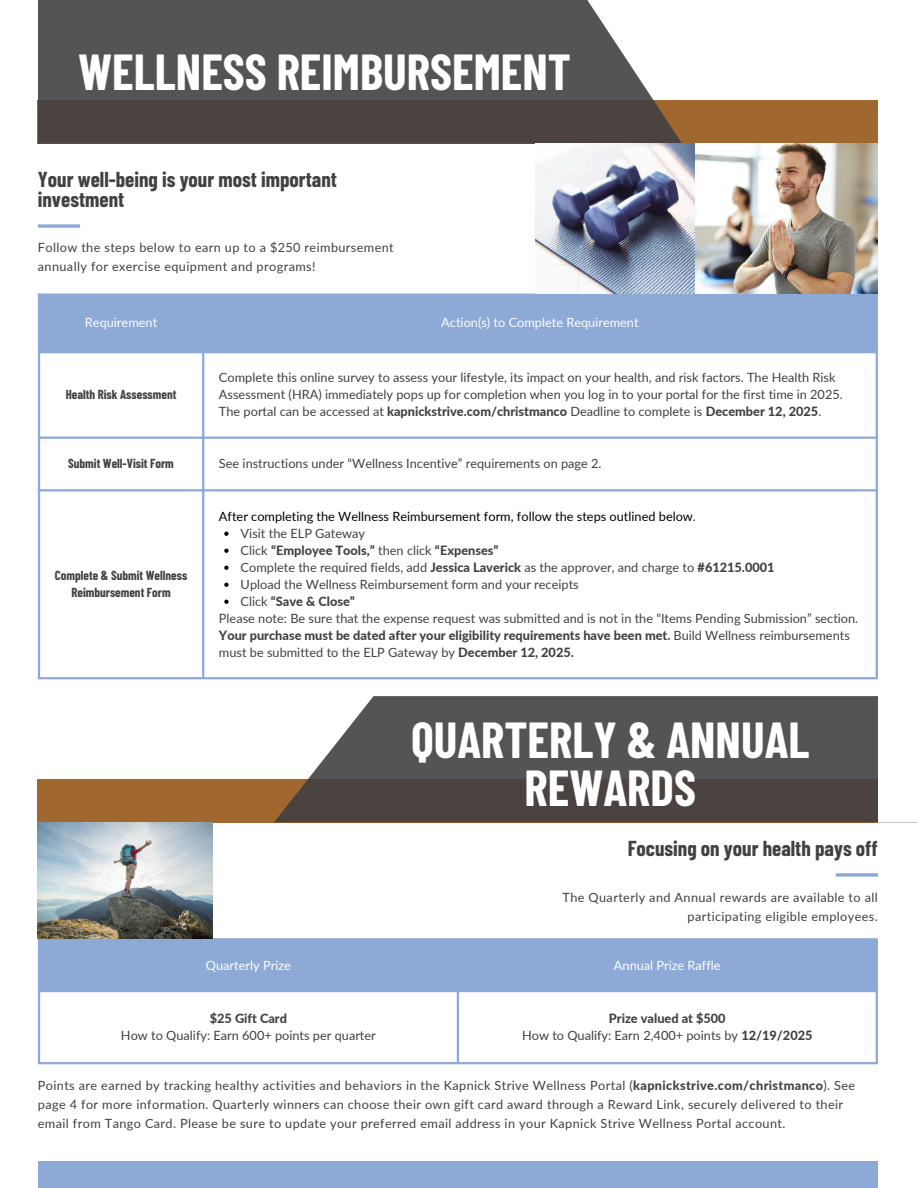
<style>
.page{position:relative;width:918px;height:1188px;background:#fff}
.page>*{position:absolute;margin:0;border:0;box-sizing:border-box;transform-origin:0 0}
.t1{font:700 49.35px/48.3px "Barlow Condensed";color:#fff;text-align:center}
.t2{font:700 21.15px/20.2px "Barlow Condensed";color:#414042}
.t3{font:12.75px/17px "Lato";color:#414042}
.t4{font:12.75px/19px "Lato";letter-spacing:.03em;color:#414042}
.t5{font:800 12.75px "Lato";color:#414042}
.t6{font:700 12.75px/17px "Barlow Condensed";color:#414042;text-align:center}
.t7{font:12.75px "Lato";color:#fff}
.t8{font:12.75px "Lato";color:#000}
.s1{font-weight:800}
.s2{color:#414042}
.s3{font-weight:400}
</style>
<div class="page">
<div style="left:38px;top:1161px;width:840px;height:27px;background:#8da9d6"></div>
<div style="left:38px;top:101px;width:840px;height:43px;background:#a0672f"></div>
<svg style="left:38px;top:0;width:644px;height:144px;background:#5a5758"></svg>
<svg style="left:38px;top:224px;width:42px;height:4px"></svg>
<div style="left:40px;top:296px;width:836px;height:55px;background:#8da9d6"></div>
<svg style="left:224px;top:532px;width:5px;height:4px"></svg>
<svg style="left:224px;top:549px;width:5px;height:4px"></svg>
<svg style="left:224px;top:566px;width:5px;height:4px"></svg>
<svg style="left:224px;top:583px;width:5px;height:4px"></svg>
<svg style="left:224px;top:600px;width:5px;height:4px"></svg>
<hr style="left:38px;top:296px;width:2px;height:381px;background:#8da9d6">
<hr style="left:202px;top:296px;width:2px;height:381px;background:#8da9d6">
<hr style="left:876px;top:296px;width:2px;height:381px;background:#8da9d6">
<hr style="left:38px;top:293px;width:840px;height:3px;background:#8da9d6">
<hr style="left:38px;top:351px;width:840px;height:2px;background:#8da9d6">
<hr style="left:38px;top:437px;width:840px;height:2px;background:#8da9d6">
<hr style="left:38px;top:489px;width:840px;height:2px;background:#8da9d6">
<hr style="left:38px;top:677px;width:840px;height:2px;background:#8da9d6">
<div style="left:38px;top:779px;width:840px;height:43px;background:#a0672f"></div>
<svg style="left:274px;top:696px;width:604px;height:126px;background:#5e5a5a"></svg>
<img style="left:536px;top:144px;width:341px;height:149px">
<div style="left:40px;top:940px;width:836px;height:50px;background:#8da9d6"></div>
<hr style="left:38px;top:940px;width:2px;height:122px;background:#8da9d6">
<hr style="left:457px;top:940px;width:2px;height:122px;background:#8da9d6">
<hr style="left:876px;top:940px;width:2px;height:122px;background:#8da9d6">
<hr style="left:38px;top:938px;width:840px;height:2px;background:#8da9d6">
<hr style="left:38px;top:990px;width:840px;height:2px;background:#8da9d6">
<hr style="left:38px;top:1062px;width:840px;height:2px;background:#8da9d6">
<svg style="left:836px;top:873px;width:42px;height:4px"></svg>
<img style="left:38px;top:822px;width:174px;height:116px">
<h1 class="t1" style="left:78px;top:46px;width:494px">WELLNESS REIMBURSEMENT</h1>
<p class="t2" style="left:38px;top:168px;width:301px">Your well-being is your most important investment</p>
<h2 class="t4" style="left:38px;top:238px;width:357px">Follow the steps below to earn up to a $250 reimbursement annually for exercise equipment and programs!</h2>
<p class="t7" style="left:85px;top:315px;width:74px">Requirement</p>
<p class="t7" style="left:441px;top:315px;width:199px">Action(s) to Complete Requirement</p>
<p class="t6" style="left:66px;top:385px;width:112px">Health Risk Assessment</p>
<p class="t3" style="left:219px;top:368px;width:625px">Complete this online survey to assess your lifestyle, its impact on your health, and risk factors. The Health Risk<br>Assessment (HRA) immediately pops up for completion when you log in to your portal for the first time in 2025.<br>The portal can be accessed at <span class="s1">kapnickstrive.com/christmanco</span> Deadline to complete is <span class="s1">December 12, 2025</span>.</p>
<p class="t6" style="left:68px;top:455px;width:107px">Submit Well-Visit Form</p>
<p class="t3" style="left:219px;top:455px;width:384px">See instructions under “Wellness Incentive” requirements on page 2.</p>
<p class="t6" style="left:55px;top:567px;width:134px">Complete &amp; Submit Wellness<br>Reimbursement Form</p>
<p class="t8" style="left:219px;top:508px;width:479px">After completing the Wellness Reimbursement form, follow the steps outlined below<span class="s2">.</span></p>
<p class="t3" style="left:241px;top:525px;width:126px">Visit the ELP Gateway</p>
<p class="t5" style="left:241px;top:542px;width:259px"><span class="s3">Click</span> “Employee Tools,” <span class="s3">then click</span> “Expenses”</p>
<p class="t3" style="left:241px;top:559px;width:535px">Complete the required fields, add <span class="s1">Jessica Laverick</span> as the approver, and charge to <span class="s1">#61215.0001</span></p>
<p class="t3" style="left:241px;top:576px;width:340px">Upload the Wellness Reimbursement form and your receipts</p>
<p class="t5" style="left:241px;top:593px;width:116px"><span class="s3">Click</span> “Save &amp; Close”</p>
<p class="t3" style="left:219px;top:610px;width:641px">Please note: Be sure that the expense request was submitted and is not in the “Items Pending Submission” section.<br><span class="s1">Your purchase must be dated after your eligibility requirements have been met.</span> Build Wellness reimbursements must be submitted to the ELP Gateway by <span class="s1">December 12, 2025.</span></p>
<p class="t1" style="left:411px;top:714px;width:400px">QUARTERLY &amp; ANNUAL<br>REWARDS</p>
<p class="t2" style="left:628px;top:838px;width:252px">Focusing on your health pays off</p>
<p class="t4" style="left:563px;top:888px;width:317px;text-align:right">The Quarterly and Annual rewards are available to all participating eligible employees.</p>
<p class="t7" style="left:206px;top:957px;width:86px">Quarterly Prize</p>
<p class="t7" style="left:614px;top:957px;width:108px">Annual Prize Raffle</p>
<h1 class="t5" style="left:210px;top:1010px;width:79px">$25 Gift Card</h1>
<p class="t3" style="left:121px;top:1026px;width:256px">How to Qualify: Earn 600+ points per quarter</p>
<h2 class="t5" style="left:609px;top:1010px;width:118px">Prize valued at $500</h2>
<p class="t3" style="left:522px;top:1026px;width:292px">How to Qualify: Earn 2,400+ points by <span class="s1">12/19/2025</span></p>
<p class="t4" style="left:38px;top:1075px;width:819px">Points are earned by tracking healthy activities and behaviors in the Kapnick Strive Wellness Portal (<span class="s1">kapnickstrive.com/christmanco</span>). See page 4 for more information. Quarterly winners can choose their own gift card award through a Reward Link, securely delivered to their email from Tango Card. Please be sure to update your preferred email address in your Kapnick Strive Wellness Portal account.</p>
</div>
